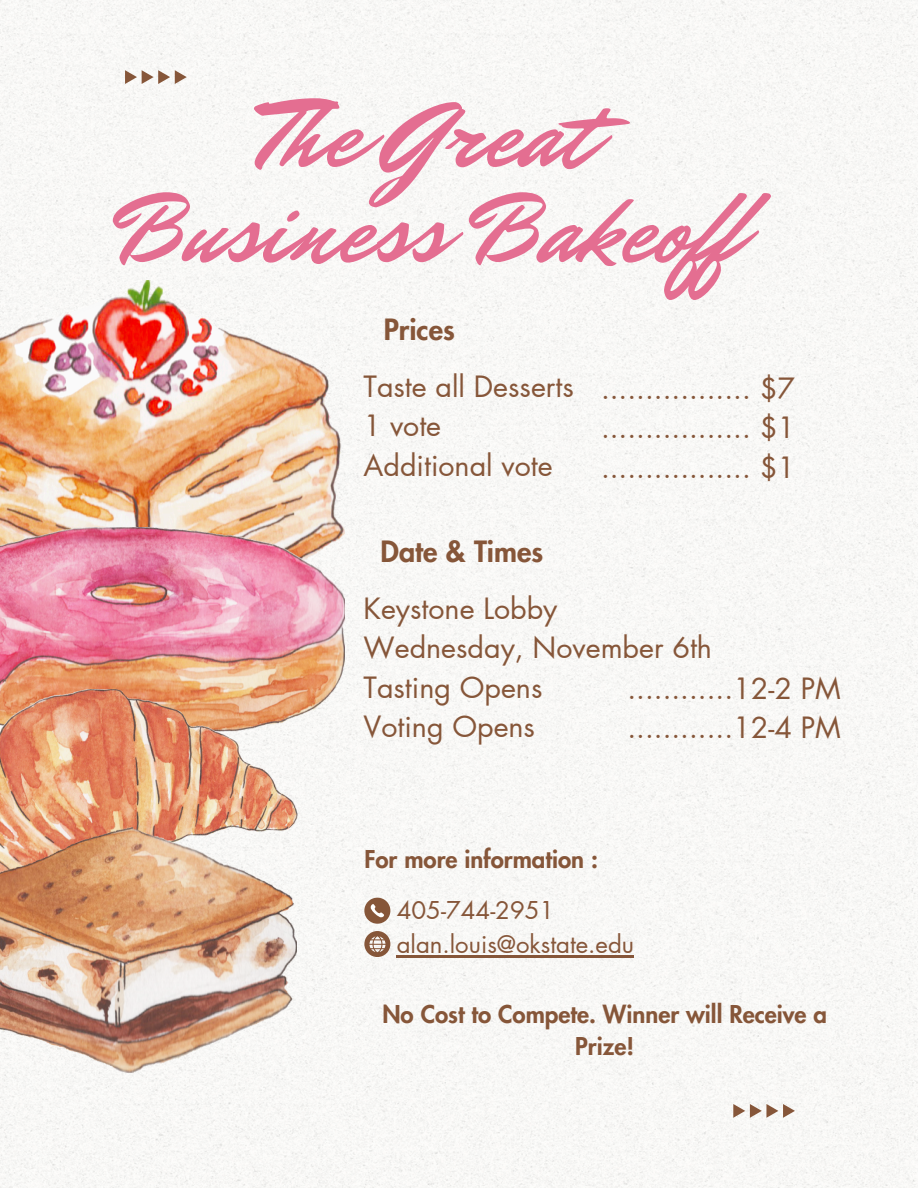
<style>
.page{position:relative;width:918px;height:1188px;background:#f8f8f6}
.page>*{position:absolute;margin:0;border:0;box-sizing:border-box;transform-origin:0 0}
.t1{font:101.4px/95.7px "Mr Dafoe";color:#e46e91;text-align:center}
.t2{font:28.65px/39.2px "Futura LT Pro";color:#865639}
.t3{font:800 28.65px "Futura LT Pro";color:#865639}
.t4{font:800 24px/32.7px "Futura LT Pro";color:#865639;text-align:center}
.t5{font:24px "Futura LT Pro";color:#865639}
</style>
<div class="page">
<img style="left:0;top:280px;width:345px;height:247px">
<img style="left:0;top:527px;width:345px;height:207px">
<img style="left:0;top:690px;width:297px;height:137px">
<img style="left:0;top:827px;width:297px;height:245px">
<svg style="left:364px;top:898px;width:26px;height:26px"></svg>
<svg style="left:364px;top:931px;width:26px;height:26px"></svg>
<svg style="left:125px;top:70px;width:62px;height:14px"></svg>
<hr style="left:397px;top:955px;width:237px;height:2px;background:#865639">
<svg style="left:733px;top:1104px;width:62px;height:13px"></svg>
<h4 class="t1" style="left:115px;top:89px;width:660px">The Great<br>Business Bakeof</h4>
<p class="t3" style="left:384px;top:317px;width:72px">Prices</p>
<h4 class="t2" style="left:364px;top:368px;width:212px">Taste all Desserts<br>1 vote<br>Additional vote</h4>
<h2 class="t3" style="left:381px;top:538px;width:164px">Date &amp; Times</h2>
<h3 class="t2" style="left:601px;top:370px;width:195px;text-align:justify">................. $7 ................. $1 ................. $1</h3>
<h4 class="t2" style="left:364px;top:590px;width:350px;line-height:39.6px">Keystone Lobby<br>Wednesday, November 6th<br>Tasting Opens<br>Voting Opens</h4>
<p class="t2" style="left:627px;top:670px;width:215px">............12-2 PM ............12-4 PM</p>
<p class="t4" style="left:364px;top:844px;width:235px">For more information :</p>
<h5 class="t5" style="left:397px;top:899px;width:159px">405-744-2951</h5>
<p class="t5" style="left:397px;top:933px;width:239px">alan.louis@okstate.edu</p>
<p class="t4" style="left:382px;top:998px;width:446px">No Cost to Compete. Winner will Receive a<br>Prize!</p>
</div>
